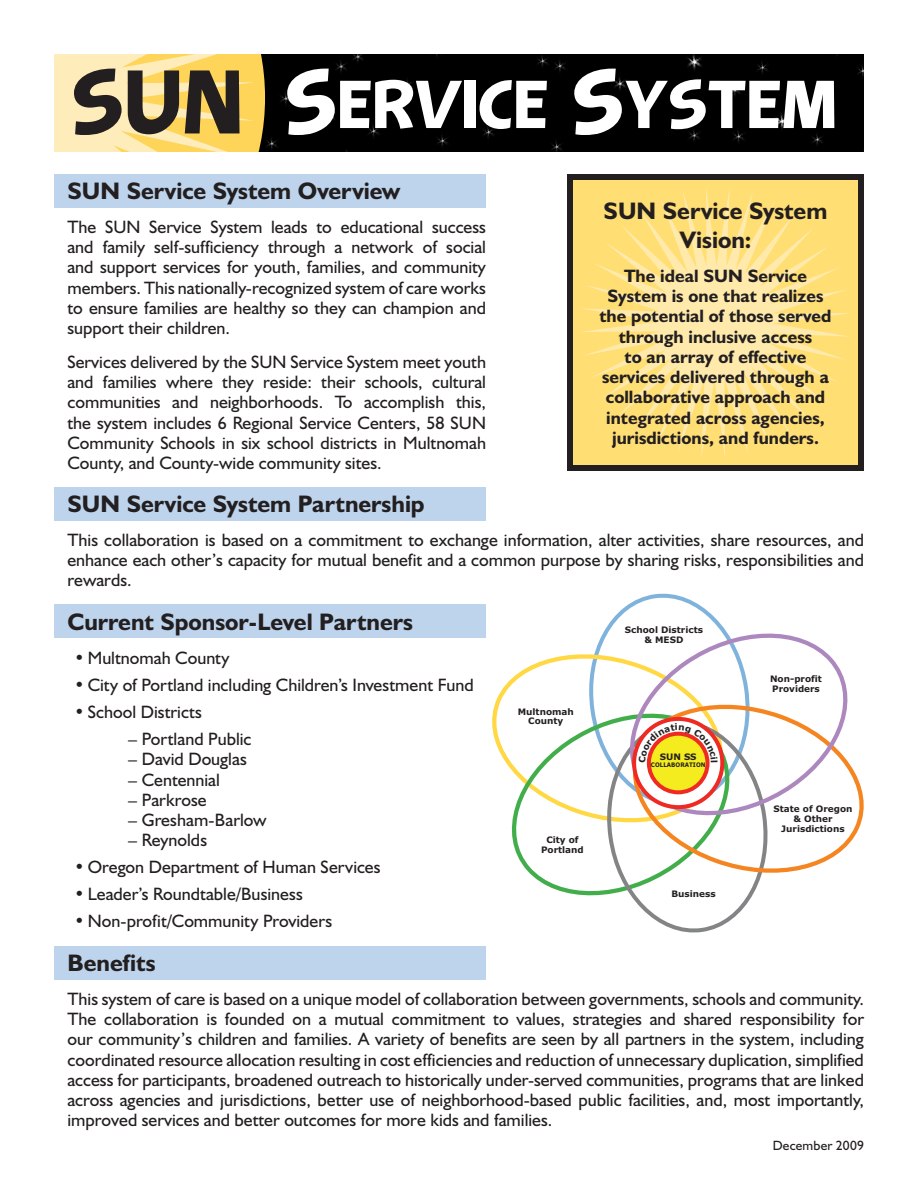
<style>
.page{position:relative;width:918px;height:1188px;background:#fff}
.page>*{position:absolute;margin:0;border:0;box-sizing:border-box;transform-origin:0 0}
.t1{font:500 70.8px "Burghley";color:#fff}
.Section_Heading{font:700 24px/28.8px "Humanist 521 BT";color:#231f20;text-align:center}
.Body{font:18px/20.2px "Humanist 521 BT";color:#231f20;text-align:justify}
.Indented_bullets{font:18px "Humanist 521 BT";color:#231f20}
.Body-2{font:700 18px/20.2px "Humanist 521 BT";color:#231f20;text-align:center}
.Section_Heading-2{font:13.5px "Humanist 521 BT";letter-spacing:.015em;color:#231f20}
.t2{font:700 8.85px/9.8px "Verdana";color:#231f20;text-align:center}
.t3{font:700 6.3px "Verdana";color:#231f20;scale:.9 1}
.s1{font-size:94.5px;color:#231f20}
.s2{font-size:94.5px}
</style>
<div class="page">
<svg style="left:492px;top:654px;width:93px;height:77px"></svg>
<svg style="left:493px;top:702px;width:92px;height:194px"></svg>
<svg style="left:772px;top:827px;width:88px;height:46px"></svg>
<svg style="left:772px;top:633px;width:92px;height:194px"></svg>
<div style="left:54px;top:174px;width:432px;height:34px;background:#bdd4ec"></div>
<div style="left:54px;top:487px;width:432px;height:34px;background:#bdd4ec"></div>
<div style="left:54px;top:604px;width:432px;height:34px;background:#bdd4ec"></div>
<div style="left:54px;top:946px;width:432px;height:34px;background:#bdd4ec"></div>
<div style="left:265px;top:54px;width:599px;height:97px;background:#000"></div>
<svg style="left:54px;top:54px;width:211px;height:97px;background:#fbe08d"></svg>
<div style="left:570px;top:177px;width:291px;height:291px;background:#ffde74"></div>
<div style="left:567px;top:174px;width:297px;height:297px;border:6px solid #231f20"></div>
<svg style="left:581px;top:188px;width:269px;height:269px"></svg>
<svg style="left:585px;top:594px;width:187px;height:339px"></svg>
<p class="t1" style="left:72px;top:65px;width:767px"><span class="s1">SUN</span> <span class="s2">S</span>ERVICE <span class="s2">S</span>YSTEM</p>
<p class="Section_Heading" style="left:68px;top:176px;width:335px">SUN Service System Overview</p>
<p class="Body" style="left:68px;top:216px;width:420px">The SUN Service System leads to educational success and family self-sufficiency through a network of social and support services for youth, families, and community members. This nationally-recognized system of care works to ensure families are healthy so they can champion and support their children.</p>
<p class="Body" style="left:68px;top:351px;width:420px">Services delivered by the SUN Service System meet youth and families where they reside: their schools, cultural communities and neighborhoods. To accomplish this, the system includes 6 Regional Service Centers, 58 SUN Community Schools in six school districts in Multnomah County, and County-wide community sites.</p>
<p class="Section_Heading" style="left:604px;top:196px;width:225px">SUN Service System<br>Vision:</p>
<p class="Body-2" style="left:600px;top:265px;width:234px">The ideal SUN Service<br>System is one that realizes the potential of those served through inclusive access<br>to an array of effective services delivered through a collaborative approach and integrated across agencies, jurisdictions, and funders.</p>
<p class="Section_Heading" style="left:68px;top:489px;width:359px">SUN Service System Partnership</p>
<p class="Body" style="left:68px;top:529px;width:798px">This collaboration is based on a commitment to exchange information, alter activities, share resources, and enhance each other’s capacity for mutual benefit and a common purpose by sharing risks, responsibilities and rewards.</p>
<p class="Section_Heading" style="left:68px;top:607px;width:347px">Current Sponsor-Level Partners</p>
<p class="Indented_bullets" style="left:74px;top:647px;width:157px">• Multnomah County</p>
<p class="Indented_bullets" style="left:74px;top:674px;width:401px">• City of Portland including Children’s Investment Fund</p>
<p class="Indented_bullets" style="left:74px;top:701px;width:129px">• School Districts</p>
<p class="Indented_bullets" style="left:128px;top:728px;width:125px">– Portland Public</p>
<p class="Indented_bullets" style="left:128px;top:748px;width:120px">– David Douglas</p>
<p class="Indented_bullets" style="left:128px;top:768px;width:93px">– Centennial</p>
<p class="Indented_bullets" style="left:128px;top:789px;width:80px">– Parkrose</p>
<p class="Indented_bullets" style="left:128px;top:809px;width:140px">– Gresham-Barlow</p>
<p class="Indented_bullets" style="left:128px;top:829px;width:80px">– Reynolds</p>
<p class="Indented_bullets" style="left:74px;top:856px;width:308px">• Oregon Department of Human Services</p>
<p class="Indented_bullets" style="left:74px;top:883px;width:230px">• Leader’s Roundtable/Business</p>
<p class="Indented_bullets" style="left:74px;top:910px;width:259px">• Non-profit/Community Providers</p>
<p class="t2" style="left:518px;top:706px;width:58px">Multnomah<br>County</p>
<p class="t2" style="left:541px;top:835px;width:44px">City of<br>Portland</p>
<p class="t2" style="left:625px;top:625px;width:80px">School Districts &amp; MESD</p>
<p class="t2" style="left:660px;top:751px;width:38px">SUN SS</p>
<p class="t3" style="left:651px;top:760px;width:62px">COLLABORATION</p>
<p class="t2" style="left:671px;top:889px;width:46px">Business</p>
<p class="t2" style="left:770px;top:674px;width:53px;text-align:left">Non-profit<br>Providers</p>
<p class="t2" style="left:774px;top:804px;width:80px">State of Oregon &amp; Other<br>Jurisdictions</p>
<p class="Section_Heading" style="left:68px;top:948px;width:90px">Benefits</p>
<p class="Body" style="left:68px;top:988px;width:798px">This system of care is based on a unique model of collaboration between governments, schools and community.<br>The collaboration is founded on a mutual commitment to values, strategies and shared responsibility for our community’s children and families. A variety of benefits are seen by all partners in the system, including coordinated resource allocation resulting in cost efficiencies and reduction of unnecessary duplication, simplified access for participants, broadened outreach to historically under-served communities, programs that are linked across agencies and jurisdictions, better use of neighborhood-based public facilities, and, most importantly, improved services and better outcomes for more kids and families.</p>
<p class="Section_Heading-2" style="left:773px;top:1138px;width:93px">December 2009</p>
</div>
